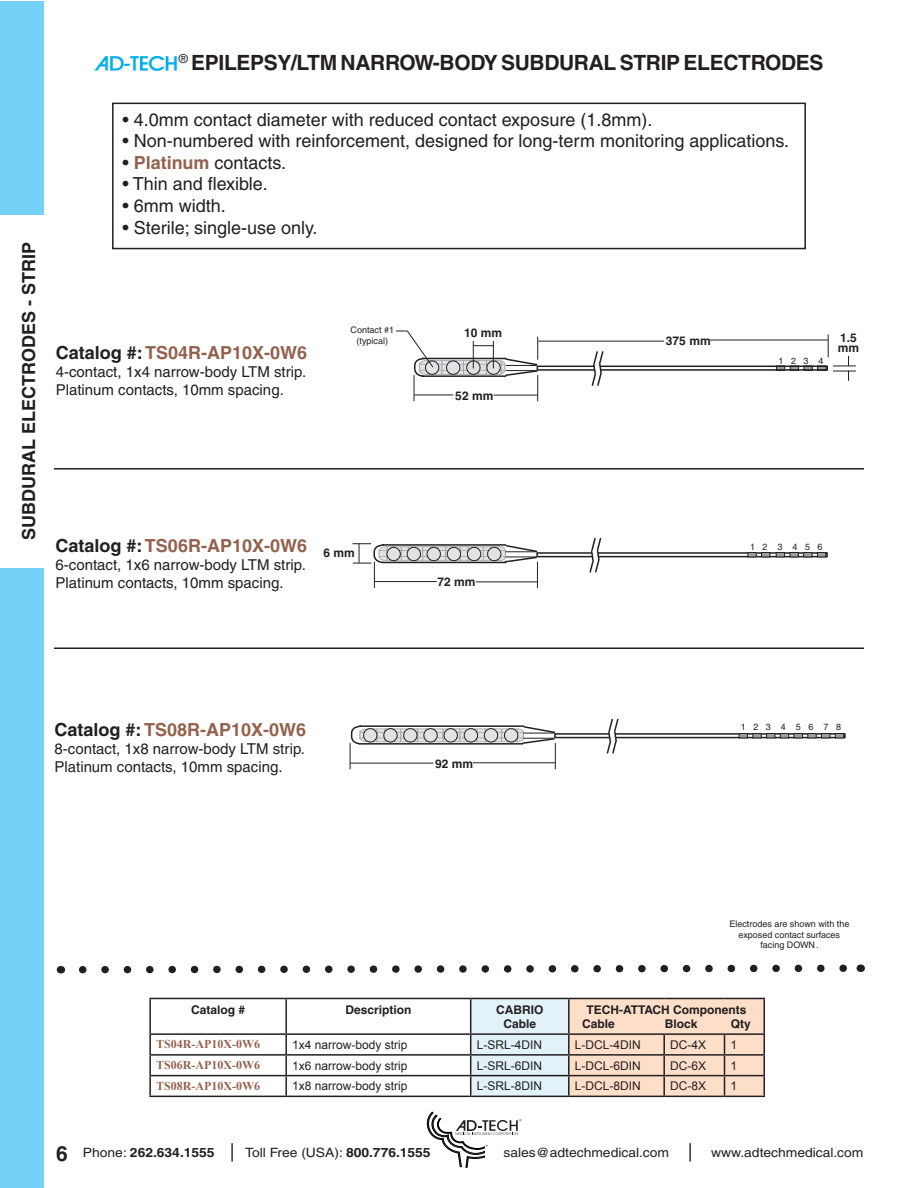
<style>
.page{position:relative;width:918px;height:1188px;background:#fff}
.page>*{position:absolute;margin:0;border:0;box-sizing:border-box;transform-origin:0 0}
.t1{font:700 21px "Helvetica";letter-spacing:-.015em;color:#231f20}
.t2{font:18px "Helvetica";color:#231f20}
.t3{font:700 18px "Helvetica";color:#93624e}
.t4{font:700 18px "Helvetica";color:#231f20}
.t5{font:15px "Helvetica";color:#231f20}
.t6{font:12.9px "Helvetica";color:#231f20;scale:1.08 1}
.t7{font:700 12.9px "Helvetica";color:#231f20;scale:1.08 1}
.t8{font:12px "Arial";color:#231f20}
.t9{font:700 12px/10.1px "Helvetica";color:#231f20}
.t10{font:700 12px "Times New Roman";color:#93624e}
.t11{font:9px "Helvetica";color:#231f20}
.s1{font-weight:700;color:#93624e}
.s2{color:#231f20}
.s3{font-weight:400}
.s4{font-weight:700}
</style>
<div class="page">
<div style="left:0;top:1px;width:44px;height:1187px;background:#75d1f6"></div>
<div style="left:0;top:215px;width:45px;height:353px;background:#fff"></div>
<img style="left:94px;top:57px;width:82px;height:13px">
<div style="left:112px;top:103px;width:694px;height:146px;border:2px solid #231f20"></div>
<hr style="left:54px;top:468px;width:810px;height:2px;background:#231f20">
<hr style="left:54px;top:647px;width:810px;height:2px;background:#231f20">
<svg style="left:79px;top:964px;width:782px;height:10px"></svg>
<hr style="left:538px;top:341px;width:126px;height:1px;background:#231f20">
<svg style="left:818px;top:334px;width:38px;height:47px"></svg>
<div style="left:537px;top:366px;width:291px;height:5px;border:2px solid #231f20"></div>
<svg style="left:590px;top:351px;width:15px;height:35px"></svg>
<hr style="left:710px;top:340px;width:118px;height:1px;background:#231f20">
<svg style="left:396px;top:330px;width:143px;height:71px"></svg>
<div style="left:536px;top:552px;width:292px;height:5px;border:2px solid #231f20"></div>
<div style="left:817px;top:552px;width:9px;height:5px;border:1px solid #231f20"></div>
<svg style="left:805px;top:553px;width:21px;height:4px"></svg>
<div style="left:803px;top:552px;width:9px;height:5px;border:1px solid #231f20"></div>
<div style="left:790px;top:552px;width:9px;height:5px;border:1px solid #231f20"></div>
<svg style="left:778px;top:553px;width:20px;height:4px"></svg>
<div style="left:776px;top:552px;width:9px;height:5px;border:1px solid #231f20"></div>
<div style="left:761px;top:552px;width:9px;height:5px;border:1px solid #231f20"></div>
<div style="left:747px;top:552px;width:10px;height:5px;border:1px solid #231f20"></div>
<svg style="left:588px;top:538px;width:14px;height:35px"></svg>
<svg style="left:352px;top:543px;width:187px;height:45px"></svg>
<div style="left:554px;top:733px;width:292px;height:5px;border:2px solid #231f20"></div>
<div style="left:835px;top:733px;width:9px;height:5px;border:1px solid #231f20"></div>
<svg style="left:823px;top:734px;width:21px;height:4px"></svg>
<div style="left:821px;top:733px;width:9px;height:5px;border:1px solid #231f20"></div>
<div style="left:807px;top:733px;width:10px;height:5px;border:1px solid #231f20"></div>
<div style="left:794px;top:733px;width:9px;height:5px;border:1px solid #231f20"></div>
<div style="left:780px;top:733px;width:9px;height:5px;border:1px solid #231f20"></div>
<svg style="left:768px;top:734px;width:34px;height:4px"></svg>
<div style="left:766px;top:733px;width:9px;height:5px;border:1px solid #231f20"></div>
<div style="left:752px;top:733px;width:10px;height:5px;border:1px solid #231f20"></div>
<div style="left:739px;top:733px;width:9px;height:5px;border:1px solid #231f20"></div>
<svg style="left:606px;top:718px;width:14px;height:36px"></svg>
<svg style="left:350px;top:725px;width:207px;height:44px"></svg>
<hr style="left:149px;top:998px;width:137px;height:1px;background:#231f20">
<hr style="left:149px;top:999px;width:2px;height:34px;background:#231f20">
<hr style="left:286px;top:998px;width:185px;height:1px;background:#231f20">
<hr style="left:285px;top:999px;width:2px;height:34px;background:#231f20">
<hr style="left:149px;top:1033px;width:137px;height:2px;background:#231f20">
<hr style="left:286px;top:1033px;width:185px;height:2px;background:#231f20">
<hr style="left:149px;top:1054px;width:137px;height:2px;background:#231f20">
<svg style="left:149px;top:1035px;width:2px;height:40px"></svg>
<hr style="left:286px;top:1054px;width:185px;height:2px;background:#231f20">
<svg style="left:285px;top:1035px;width:2px;height:40px"></svg>
<hr style="left:149px;top:1075px;width:137px;height:1px;background:#231f20">
<hr style="left:149px;top:1076px;width:2px;height:20px;background:#231f20">
<hr style="left:286px;top:1075px;width:185px;height:1px;background:#231f20">
<hr style="left:285px;top:1076px;width:2px;height:20px;background:#231f20">
<svg style="left:470px;top:998px;width:295px;height:98px;background:#e2d4c9"></svg>
<hr style="left:149px;top:1096px;width:137px;height:1px;background:#231f20">
<hr style="left:286px;top:1096px;width:185px;height:1px;background:#231f20">
<hr style="left:471px;top:1096px;width:98px;height:1px;background:#231f20">
<hr style="left:569px;top:1096px;width:95px;height:1px;background:#231f20">
<hr style="left:664px;top:1096px;width:60px;height:1px;background:#231f20">
<hr style="left:724px;top:1096px;width:41px;height:1px;background:#231f20">
<svg style="left:427px;top:1111px;width:95px;height:57px"></svg>
<svg style="left:231px;top:1143px;width:2px;height:18px"></svg>
<svg style="left:689px;top:1143px;width:2px;height:18px"></svg>
<p class="t4" style="left:18px;top:540px;width:299px;rotate:-90deg">SUBDURAL ELECTRODES - STRIP</p>
<p class="t1" style="left:179px;top:50px;width:646px"><sup>®</sup> EPILEPSY/LTM NARROW-BODY SUBDURAL STRIP ELECTRODES</p>
<p class="t2" style="left:122px;top:109px;width:531px">• 4.0mm contact diameter with reduced contact exposure (1.8mm).</p>
<p class="t2" style="left:122px;top:130px;width:668px">• Non-numbered with reinforcement, designed for long-term monitoring applications.</p>
<p class="t2" style="left:122px;top:152px;width:165px">• <span class="s1">Platinum</span> contacts.</p>
<p class="t2" style="left:122px;top:174px;width:147px">• Thin and flexible.</p>
<p class="t2" style="left:122px;top:195px;width:105px">• 6mm width.</p>
<p class="t2" style="left:122px;top:217px;width:196px">• Sterile; single-use only.</p>
<p class="t3" style="left:56px;top:342px;width:253px"><span class="s2">Catalog #:</span> TS04R-AP10X-0W6</p>
<p class="t5" style="left:56px;top:363px;width:252px">4-contact, 1x4 narrow-body LTM strip.</p>
<p class="t5" style="left:56px;top:381px;width:230px">Platinum contacts, 10mm spacing.</p>
<p class="t11" style="left:351px;top:325px;width:45px">Contact #1</p>
<p class="t11" style="left:357px;top:336px;width:33px">(typical)</p>
<p class="t9" style="left:666px;top:336px;width:46px">375 mm</p>
<p class="t9" style="left:838px;top:332px;width:23px">1.5 mm</p>
<p class="t11" style="left:779px;top:355px;width:47px">1 2 3 4</p>
<p class="t9" style="left:464px;top:328px;width:40px">10 mm</p>
<p class="t9" style="left:455px;top:391px;width:40px">52 mm</p>
<p class="t3" style="left:56px;top:535px;width:253px"><span class="s2">Catalog #:</span> TS06R-AP10X-0W6</p>
<p class="t5" style="left:56px;top:556px;width:252px">6-contact, 1x6 narrow-body LTM strip.</p>
<p class="t5" style="left:56px;top:574px;width:230px">Platinum contacts, 10mm spacing.</p>
<p class="t9" style="left:323px;top:548px;width:33px">6 mm</p>
<p class="t9" style="left:437px;top:577px;width:40px">72 mm</p>
<p class="t11" style="left:750px;top:541px;width:74px">1 2 3 4 5 6</p>
<p class="t3" style="left:55px;top:718px;width:253px"><span class="s2">Catalog #:</span> TS08R-AP10X-0W6</p>
<p class="t5" style="left:55px;top:740px;width:252px">8-contact, 1x8 narrow-body LTM strip.</p>
<p class="t5" style="left:55px;top:758px;width:230px">Platinum contacts, 10mm spacing.</p>
<p class="t9" style="left:435px;top:759px;width:40px">92 mm</p>
<p class="t11" style="left:741px;top:722px;width:102px">1 2 3 4 5 6 7 8</p>
<p class="t11" style="left:729px;top:918px;width:121px">Electrodes are shown with the</p>
<p class="t11" style="left:739px;top:929px;width:103px">exposed contact surfaces</p>
<p class="t11" style="left:761px;top:940px;width:60px">facing DOWN.</p>
<p class="t9" style="left:191px;top:1004px;width:56px">Catalog #</p>
<p class="t9" style="left:345px;top:1004px;width:68px">Description</p>
<p class="t9" style="left:496px;top:1004px;width:49px">CABRIO</p>
<p class="t9" style="left:503px;top:1019px;width:34px">Cable</p>
<p class="t9" style="left:582px;top:1002px;width:166px;line-height:14.4px;text-indent:4px">TECH-ATTACH Components<br>Cable</p>
<p class="t9" style="left:665px;top:1019px;width:34px">Block</p>
<p class="t9" style="left:731px;top:1019px;width:22px">Qty</p>
<p class="t10" style="left:156px;top:1036px;width:105px">TS04R-AP10X-0W6</p>
<p class="t8" style="left:292px;top:1037px;width:117px">1x4 narrow-body strip</p>
<p class="t8" style="left:477px;top:1037px;width:67px">L-SRL-4DIN</p>
<p class="t8" style="left:575px;top:1037px;width:67px">L-DCL-4DIN</p>
<p class="t8" style="left:670px;top:1037px;width:37px">DC-4X</p>
<p class="t8" style="left:730px;top:1037px;width:8px">1</p>
<p class="t10" style="left:156px;top:1057px;width:105px">TS06R-AP10X-0W6</p>
<p class="t8" style="left:292px;top:1058px;width:117px">1x6 narrow-body strip</p>
<p class="t8" style="left:477px;top:1058px;width:67px">L-SRL-6DIN</p>
<p class="t8" style="left:575px;top:1058px;width:67px">L-DCL-6DIN</p>
<p class="t8" style="left:670px;top:1058px;width:37px">DC-6X</p>
<p class="t8" style="left:730px;top:1058px;width:8px">1</p>
<p class="t10" style="left:156px;top:1077px;width:105px">TS08R-AP10X-0W6</p>
<p class="t8" style="left:292px;top:1078px;width:117px">1x8 narrow-body strip</p>
<p class="t8" style="left:477px;top:1078px;width:67px">L-SRL-8DIN</p>
<p class="t8" style="left:575px;top:1078px;width:67px">L-DCL-8DIN</p>
<p class="t8" style="left:670px;top:1078px;width:37px">DC-8X</p>
<p class="t8" style="left:730px;top:1078px;width:8px">1</p>
<p class="t1" style="left:56px;top:1141px;width:13px">6</p>
<p class="t7" style="left:83px;top:1144px;width:123px"><span class="s3">Phone:</span> 262.634.1555</p>
<p class="t6" style="left:245px;top:1145px;width:173px">Toll Free (USA): <span class="s4">800.776.1555</span></p>
<p class="t6" style="left:504px;top:1145px;width:155px">sales@adtechmedical.com</p>
<p class="t6" style="left:711px;top:1145px;width:142px">www.adtechmedical.com</p>
</div>
